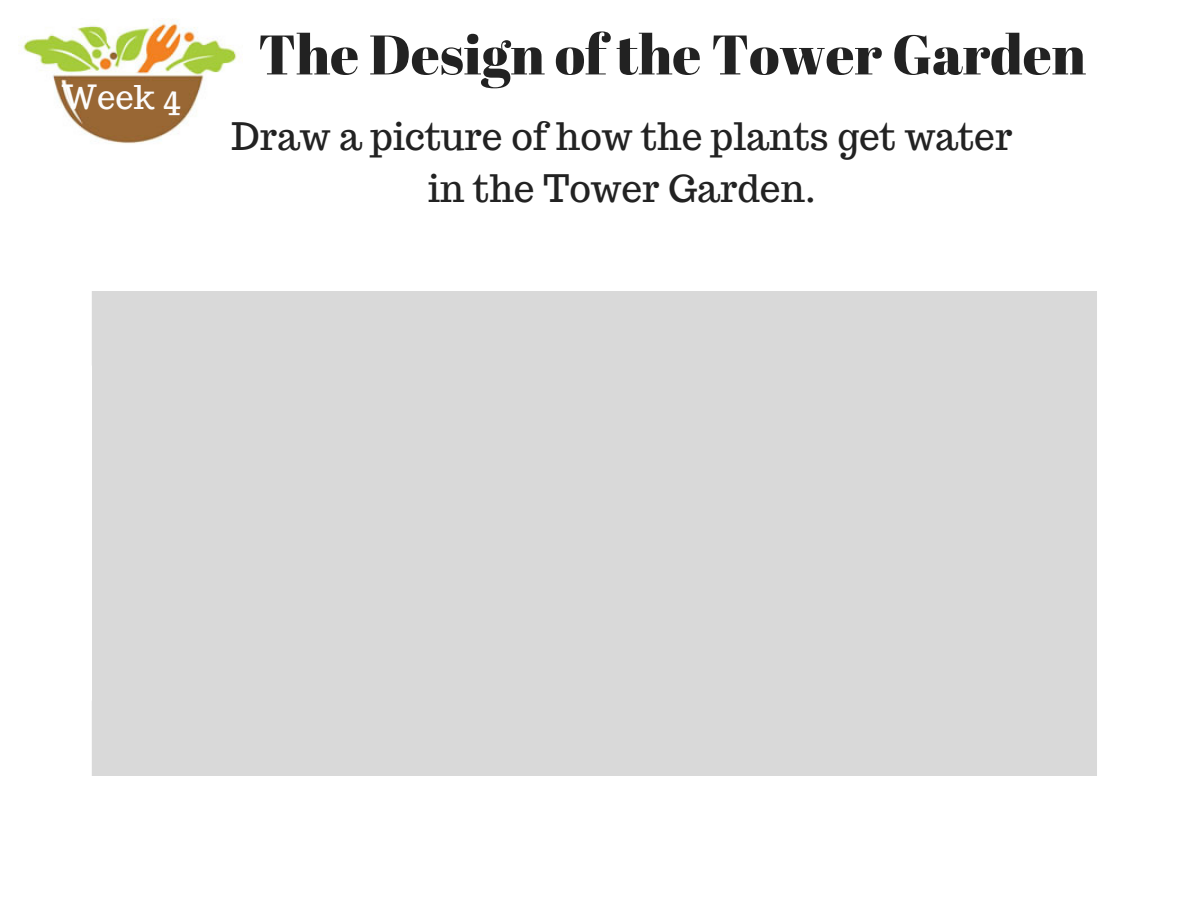
<style>
.page{position:relative;width:1188px;height:918px;background:#fff}
.page>*{position:absolute;margin:0;border:0;box-sizing:border-box;transform-origin:0 0}
.t1{font:55.65px "Abril Fatface";color:#222}
.t2{font:37.05px/51.8px "Trocchi";color:#222;text-align:center}
.t3{font:32.7px "Trocchi";color:#fcfcfc}
</style>
<div class="page">
<img style="left:18px;top:21px;width:219px;height:123px">
<div style="left:92px;top:291px;width:325px;height:66px;background:#d9d9d9"></div>
<div style="left:417px;top:291px;width:354px;height:74px;background:#d9d9d9"></div>
<div style="left:771px;top:291px;width:326px;height:66px;background:#d9d9d9"></div>
<div style="left:92px;top:357px;width:335px;height:352px;background:#d9d9d9"></div>
<div style="left:417px;top:357px;width:354px;height:352px;background:#d9d9d9"></div>
<div style="left:762px;top:357px;width:335px;height:352px;background:#d9d9d9"></div>
<div style="left:92px;top:709px;width:325px;height:66px;background:#d9d9d9"></div>
<div style="left:417px;top:701px;width:354px;height:74px;background:#d9d9d9"></div>
<div style="left:771px;top:709px;width:326px;height:66px;background:#d9d9d9"></div>
<h2 class="t3" style="left:62px;top:76px;width:120px">Week 4</h2>
<p class="t1" style="left:258px;top:16px;width:829px">The Design of the Tower Garden</p>
<p class="t2" style="left:231px;top:110px;width:783px">Draw a picture of how the plants get water in the Tower Garden.</p>
</div>
